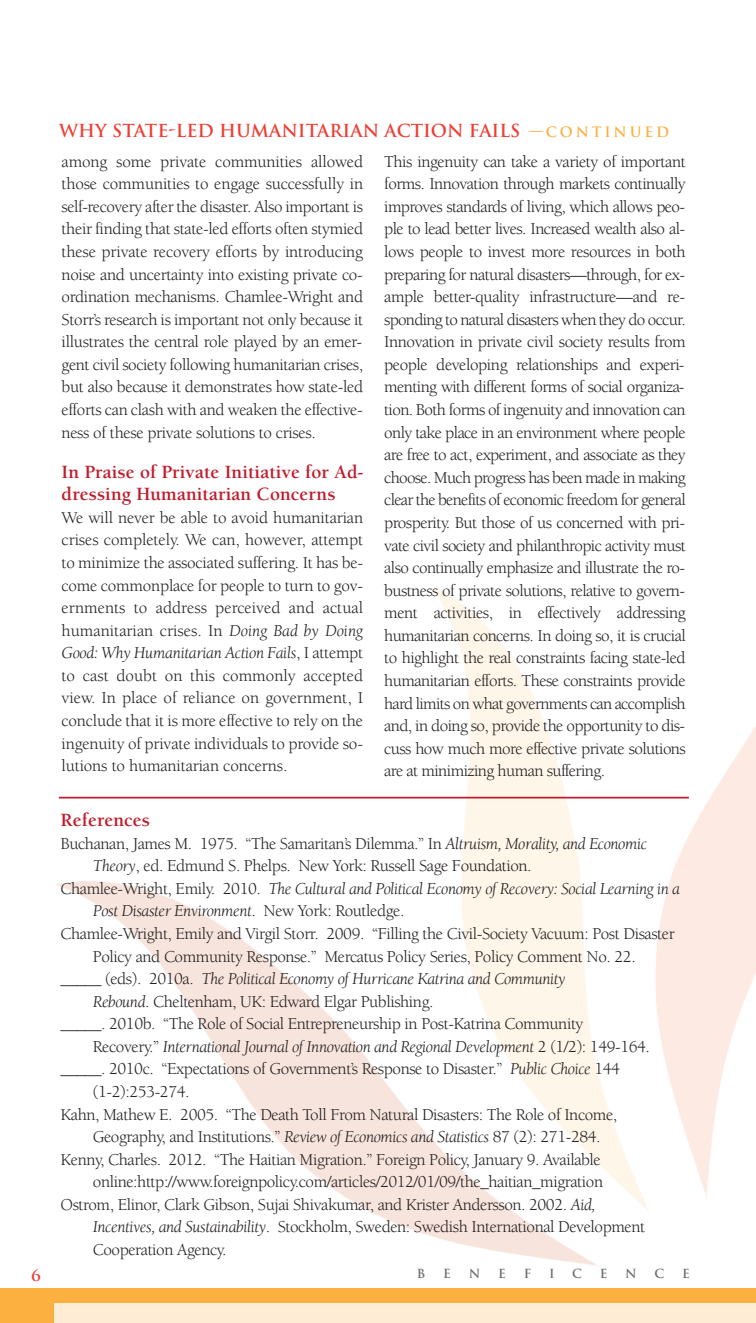
<style>
.page{position:relative;width:756px;height:1323px;background:#fff}
.page>*{position:absolute;margin:0;border:0;box-sizing:border-box;transform-origin:0 0}
.t1{font:700 19.25px/22.6px "Berkeley";letter-spacing:.005em;color:#bf1d2c}
.t2{font:700 17.5px "Trajan";color:#ee3e35}
.t3{font:17.15px/22.6px "Berkeley";letter-spacing:-.025em;color:#231f20;text-align:justify}
.t4{font:italic 17.15px "Berkeley";letter-spacing:-.025em;color:#231f20}
.t5{font:700 15.75px "Trajan";color:#ee3e35}
.t6{font:700 12.25px "Trajan";color:#6c6d70}
.s1{font-size:14px;color:#fbb03f}
.s2{font-style:italic}
.s3{font-style:normal}
</style>
<div class="page">
<img style="left:56px;top:586px;width:700px;height:681px">
<div style="left:0;top:1288px;width:756px;height:35px;background:#fbb03f"></div>
<div style="left:55px;top:1304px;width:701px;height:19px;background:#feedd4"></div>
<hr style="left:59px;top:797px;width:630px;height:2px;background:#bf1d2c">
<p class="t2" style="left:59px;top:121px;width:611px">WHY STATE-LED HUMANITARIAN ACTION FAILS <span class="s1">— C O N T I N U E D</span></p>
<p class="t3" style="left:62px;top:152px;width:303px">among some private communities allowed those communities to engage successfully in self-recovery after the disaster. Also important is their finding that state-led efforts often stymied these private recovery efforts by introducing noise and uncertainty into existing private co&shy;ordination mechanisms. Chamlee-Wright and Storr’s research is important not only because it illustrates the central role played by an emer&shy;gent civil society following humanitarian crises, but also because it demonstrates how state-led efforts can clash with and weaken the effective&shy;ness of these private solutions to crises.</p>
<p class="t1" style="left:62px;top:462px;width:303px">In Praise of Private Initiative for Ad&shy;dressing Humanitarian Concerns</p>
<p class="t3" style="left:62px;top:508px;width:303px">We will never be able to avoid humanitarian crises completely. We can, however, attempt to minimize the associated suffering. It has be&shy;come commonplace for people to turn to gov&shy;ernments to address perceived and actual humanitarian crises. In <span class="s2">Doing Bad by Doing Good: Why Humanitarian Action Fails</span>, I attempt to cast doubt on this commonly accepted view. In place of reliance on government, I conclude that it is more effective to rely on the ingenuity of private individuals to provide so&shy;lutions to humanitarian concerns.</p>
<p class="t3" style="left:384px;top:152px;width:303px">This ingenuity can take a variety of important forms. Innovation through markets continually improves standards of living, which allows peo&shy;ple to lead better lives. Increased wealth also al&shy;lows people to invest more resources in both preparing for natural disasters—through, for ex&shy;ample better-quality infrastructure—and re&shy;sponding to natural disasters when they do occur.<br>Innovation in private civil society results from people developing relationships and experi&shy;menting with different forms of social organiza&shy;tion. Both forms of ingenuity and innovation can only take place in an environment where people are free to act, experiment, and associate as they choose. Much progress has been made in making clear the benefits of economic freedom for general prosperity. But those of us concerned with pri&shy;vate civil society and philanthropic activity must also continually emphasize and illustrate the ro&shy;bustness of private solutions, relative to govern&shy;ment activities, in effectively addressing humanitarian concerns. In doing so, it is crucial to highlight the real constraints facing state-led humanitarian efforts. These constraints provide hard limits on what governments can accomplish and, in doing so, provide the opportunity to dis&shy;cuss how much more effective private solutions are at minimizing human suffering.</p>
<p class="t1" style="left:61px;top:810px;width:91px">References</p>
<p class="t3" style="left:61px;top:833px;width:588px">Buchanan, James M. 1975. “The Samaritan’s Dilemma.” In <span class="s2">Altruism, Morality, and Economic</span></p>
<p class="t3" style="left:93px;top:856px;width:440px"><span class="s2">Theory</span>, ed. Edmund S. Phelps. New York: Russell Sage Foundation.</p>
<p class="t4" style="left:61px;top:882px;width:621px"><span class="s3">Chamlee-Wright, Emily. 2010.</span> The Cultural and Political Economy of Recovery: Social Learning in a</p>
<p class="t4" style="left:93px;top:904px;width:313px">Post Disaster Environment<span class="s3">. New York: Routledge.</span></p>
<p class="t3" style="left:61px;top:924px;width:616px">Chamlee-Wright, Emily and Virgil Storr. 2009. “Filling the Civil-Society Vacuum: Post Disaster</p>
<p class="t3" style="left:93px;top:946px;width:544px">Policy and Community Response.” Mercatus Policy Series, Policy Comment No. 22.</p>
<p class="t4" style="left:61px;top:972px;width:507px"><span class="s3">_____ (eds). 2010a.</span> The Political Economy of Hurricane Katrina and Community</p>
<p class="t3" style="left:93px;top:991px;width:342px"><span class="s2">Rebound</span>. Cheltenham, UK: Edward Elgar Publishing.</p>
<p class="t3" style="left:61px;top:1014px;width:524px">_____. 2010b. “The Role of Social Entrepreneurship in Post-Katrina Community</p>
<p class="t4" style="left:93px;top:1040px;width:559px"><span class="s3">Recovery.”</span> International Journal of Innovation and Regional Development <span class="s3">2 (1/2): 149-164.</span></p>
<p class="t3" style="left:61px;top:1059px;width:561px">_____. 2010c. “Expectations of Government’s Response to Disaster.” <span class="s2">Public Choice</span> 144</p>
<p class="t3" style="left:93px;top:1082px;width:98px">(1-2):253-274.</p>
<p class="t3" style="left:61px;top:1104px;width:558px">Kahn, Mathew E. 2005. “The Death Toll From Natural Disasters: The Role of Income,</p>
<p class="t3" style="left:93px;top:1127px;width:509px">Geography, and Institutions.” <span class="s2">Review of Economics and Statistics</span> 87 (2): 271-284.</p>
<p class="t3" style="left:61px;top:1149px;width:542px">Kenny, Charles. 2012. “The Haitian Migration.” Foreign Policy, January 9. Available</p>
<p class="t3" style="left:93px;top:1172px;width:512px">online:http://www.foreignpolicy.com/articles/2012/01/09/the_haitian_migration</p>
<p class="t3" style="left:61px;top:1195px;width:537px">Ostrom, Elinor, Clark Gibson, Sujai Shivakumar, and Krister Andersson. 2002. <span class="s2">Aid,</span></p>
<p class="t3" style="left:93px;top:1217px;width:554px"><span class="s2">Incentives, and Sustainability</span>. Stockholm, Sweden: Swedish International Development</p>
<p class="t3" style="left:93px;top:1240px;width:135px">Cooperation Agency.</p>
<p class="t5" style="left:31px;top:1266px;width:12px">6</p>
<p class="t6" style="left:417px;top:1267px;width:10px">B</p>
<p class="t6" style="left:443px;top:1267px;width:9px">E</p>
<p class="t6" style="left:469px;top:1267px;width:13px">N</p>
<p class="t6" style="left:498px;top:1267px;width:9px">E</p>
<p class="t6" style="left:524px;top:1267px;width:9px">F</p>
<p class="t6" style="left:549px;top:1267px;width:7px">I</p>
<p class="t6" style="left:572px;top:1267px;width:11px">C</p>
<p class="t6" style="left:600px;top:1267px;width:9px">E</p>
<p class="t6" style="left:625px;top:1267px;width:13px">N</p>
<p class="t6" style="left:655px;top:1267px;width:11px">C</p>
<p class="t6" style="left:682px;top:1267px;width:9px">E</p>
</div>
